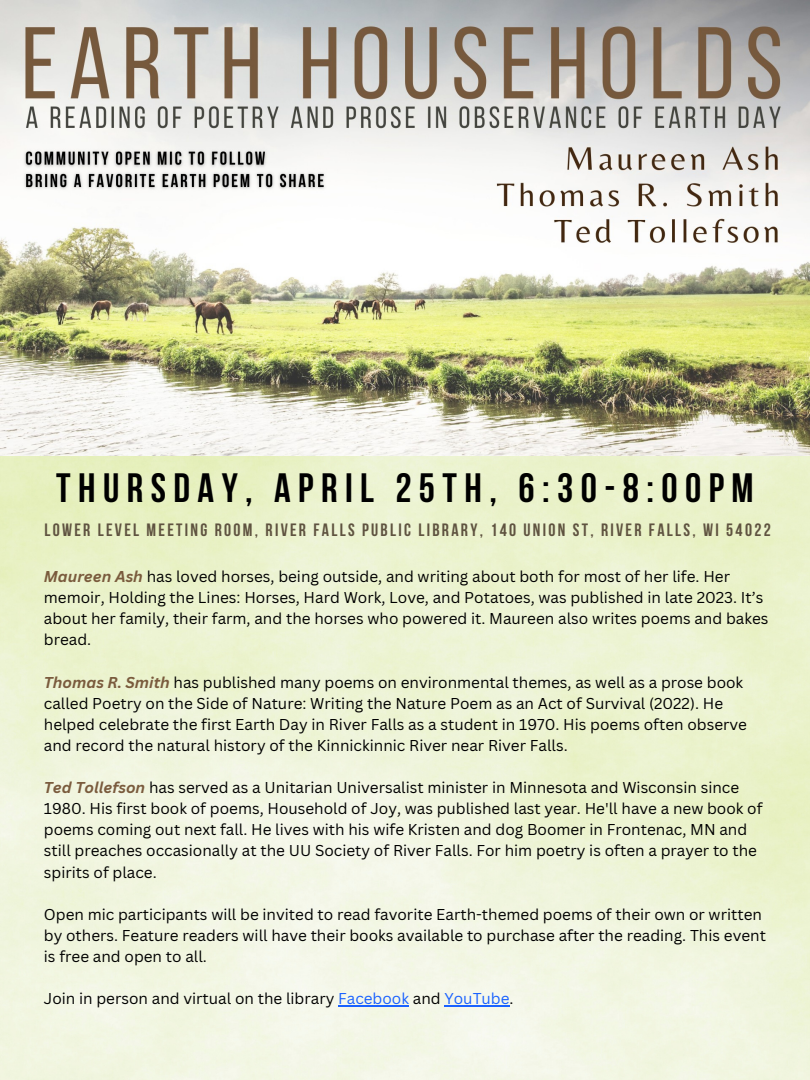
<style>
.page{position:relative;width:810px;height:1080px;background:#fff}
.page>*{position:absolute;margin:0;border:0;box-sizing:border-box;transform-origin:0 0}
.t1{font:700 40.81px "Bebas Neue";letter-spacing:.185em;color:#000}
.t2{font:700 17.81px "Bebas Neue";letter-spacing:.13em;color:#5f5340}
.t3{font:15.31px/21.1px "Canva Sans";color:#000}
.s1{font-weight:700;font-style:italic;color:#7a5b3d}
.s2{color:#1a62ff}
</style>
<div class="page">
<img style="left:0;top:456px;width:810px;height:624px">
<img style="left:0;top:0;width:810px;height:456px">
<hr style="left:338px;top:1005px;width:71px;height:1px;background:#1a62ff">
<hr style="left:444px;top:1005px;width:66px;height:1px;background:#1a62ff">
<h1 class="t1" style="left:56px;top:471px;width:699px">THURSDAY, APRIL 25TH, 6:30-8:00PM</h1>
<h1 class="t2" style="left:44px;top:523px;width:728px">LOWER LEVEL MEETING ROOM, RIVER FALLS PUBLIC LIBRARY, 140 UNION ST, RIVER FALLS, WI 54022</h1>
<p class="t3" style="left:44px;top:566px;width:726px"><span class="s1">Maureen Ash</span> has loved horses, being outside, and writing about both for most of her life. Her memoir, Holding the Lines: Horses, Hard Work, Love, and Potatoes, was published in late 2023. It’s about her family, their farm, and the horses who powered it. Maureen also writes poems and bakes bread.</p>
<p class="t3" style="left:44px;top:671px;width:705px"><span class="s1">Thomas R. Smith</span> has published many poems on environmental themes, as well as a prose book called Poetry on the Side of Nature: Writing the Nature Poem as an Act of Survival (2022). He helped celebrate the first Earth Day in River Falls as a student in 1970. His poems often observe and record the natural history of the Kinnickinnic River near River Falls.</p>
<p class="t3" style="left:44px;top:777px;width:720px"><span class="s1">Ted Tollefson</span> has served as a Unitarian Universalist minister in Minnesota and Wisconsin since 1980. His first book of poems, Household of Joy, was published last year. He'll have a new book of poems coming out next fall. He lives with his wife Kristen and dog Boomer in Frontenac, MN and still preaches occasionally at the UU Society of River Falls. For him poetry is often a prayer to the spirits of place.</p>
<p class="t3" style="left:44px;top:903px;width:724px">Open mic participants will be invited to read favorite Earth-themed poems of their own or written by others. Feature readers will have their books available to purchase after the reading. This event is free and open to all.</p>
<p class="t3" style="left:44px;top:988px;width:471px">Join in person and virtual on the library <span class="s2">Facebook</span> and <span class="s2">YouTube</span>.</p>
</div>
